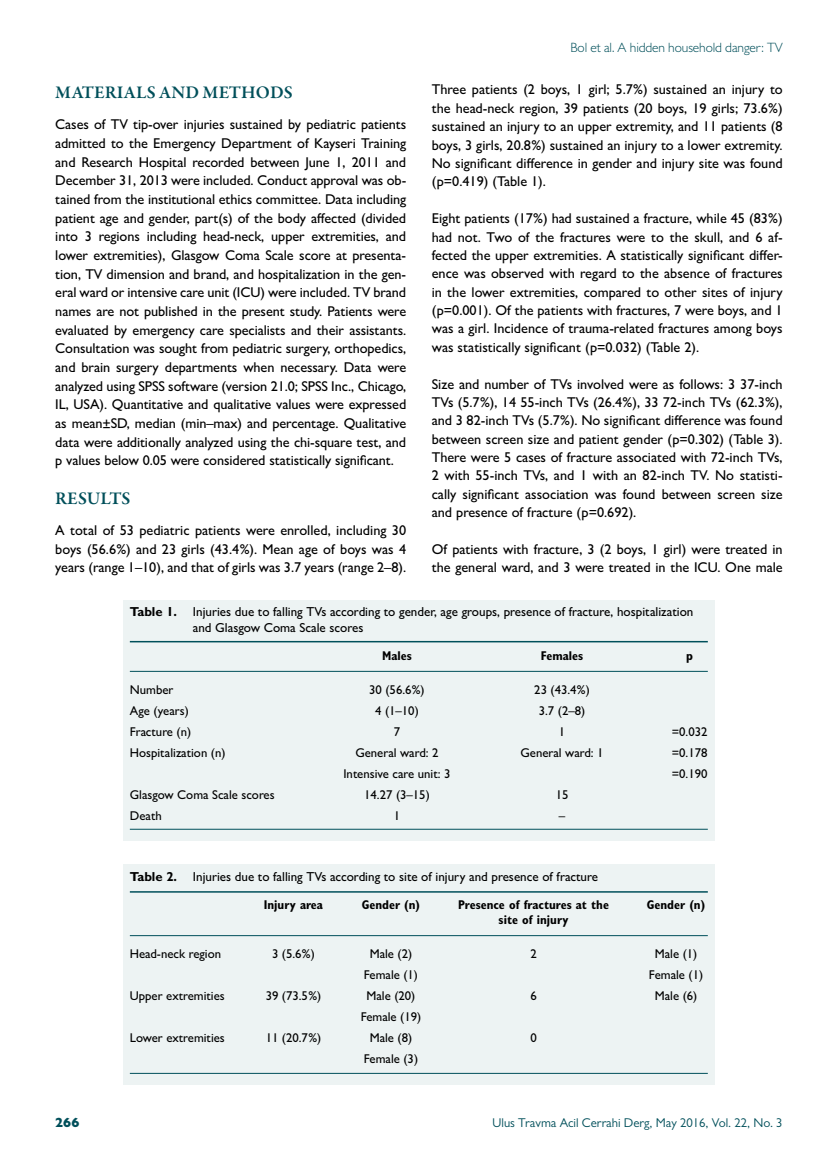
<style>
.page{position:relative;width:838px;height:1170px;background:#fff}
.page>*{position:absolute;margin:0;border:0;box-sizing:border-box;transform-origin:0 0}
.t1{font:600 18px "Garamond Premr Pro";letter-spacing:.005em;color:#004f5a}
.t2{font:500 14.25px/18.6px "Gill Sans MT Pro";color:#000;text-align:justify}
.t3{font:300 13.5px "Gill Sans MT Pro";letter-spacing:-.005em;color:#004f5a}
.t4{font:800 13.5px "Gill Sans MT Pro";color:#004f5a}
.t5{font:500 13.05px/15.6px "Gill Sans MT Pro";color:#000}
.t6{font:500 12.75px "Gill Sans MT Pro";color:#000}
.t7{font:700 condensed 12.75px "Gill Sans MT Pro";color:#000}
.t8{font:12.75px "Gill Sans MT Pro";color:#004f5a}
.s1{font-weight:700}
</style>
<div class="page">
<div style="left:123px;top:864px;width:591px;height:221px;background:#edf3f3"></div>
<hr style="left:130px;top:891px;width:578px;height:1px;background:#004f5a">
<hr style="left:130px;top:935px;width:578px;height:1px;background:#004f5a">
<hr style="left:130px;top:1072px;width:578px;height:1px;background:#004f5a">
<div style="left:123px;top:599px;width:591px;height:241px;background:#edf3f3"></div>
<hr style="left:130px;top:641px;width:578px;height:1px;background:#004f5a">
<hr style="left:130px;top:671px;width:578px;height:1px;background:#004f5a">
<hr style="left:130px;top:828px;width:578px;height:1px;background:#004f5a">
<p class="t1" style="left:55px;top:81px;width:239px">MATERIALS AND METHODS</p>
<p class="t2" style="left:55px;top:115px;width:352px">Cases of TV tip-over injuries sustained by pediatric patients admitted to the Emergency Department of Kayseri Training and Research Hospital recorded between June 1, 2011 and December 31, 2013 were included. Conduct approval was ob&shy;tained from the institutional ethics committee. Data including patient age and gender, part(s) of the body affected (divided into 3 regions including head-neck, upper extremities, and lower extremities), Glasgow Coma Scale score at presenta&shy;tion, TV dimension and brand, and hospitalization in the gen&shy;eral ward or intensive care unit (ICU) were included. TV brand names are not published in the present study. Patients were evaluated by emergency care specialists and their assistants.<br>Consultation was sought from pediatric surgery, orthopedics, and brain surgery departments when necessary. Data were analyzed using SPSS software (version 21.0; SPSS Inc., Chicago, IL, USA). Quantitative and qualitative values were expressed as mean±SD, median (min–max) and percentage. Qualitative data were additionally analyzed using the chi-square test, and p values below 0.05 were considered statistically significant.</p>
<p class="t1" style="left:55px;top:487px;width:77px">RESULTS</p>
<p class="t2" style="left:55px;top:521px;width:352px">A total of 53 pediatric patients were enrolled, including 30 boys (56.6%) and 23 girls (43.4%). Mean age of boys was 4 years (range 1–10), and that of girls was 3.7 years (range 2–8).</p>
<p class="t3" style="left:570px;top:39px;width:214px">Bol et al. A hidden household danger: TV</p>
<p class="t2" style="left:432px;top:80px;width:352px">Three patients (2 boys, 1 girl; 5.7%) sustained an injury to the head-neck region, 39 patients (20 boys, 19 girls; 73.6%) sustained an injury to an upper extremity, and 11 patients (8 boys, 3 girls, 20.8%) sustained an injury to a lower extremity.<br>No significant difference in gender and injury site was found (p=0.419) (Table 1).</p>
<p class="t2" style="left:432px;top:209px;width:352px">Eight patients (17%) had sustained a fracture, while 45 (83%) had not. Two of the fractures were to the skull, and 6 af&shy;fected the upper extremities. A statistically significant differ&shy;ence was observed with regard to the absence of fractures in the lower extremities, compared to other sites of injury (p=0.001). Of the patients with fractures, 7 were boys, and 1 was a girl. Incidence of trauma-related fractures among boys was statistically significant (p=0.032) (Table 2).</p>
<p class="t2" style="left:432px;top:374px;width:352px">Size and number of TVs involved were as follows: 3 37-inch TVs (5.7%), 14 55-inch TVs (26.4%), 33 72-inch TVs (62.3%), and 3 82-inch TVs (5.7%). No significant difference was found between screen size and patient gender (p=0.302) (Table 3).<br>There were 5 cases of fracture associated with 72-inch TVs, 2 with 55-inch TVs, and 1 with an 82-inch TV. No statisti&shy;cally significant association was found between screen size and presence of fracture (p=0.692).</p>
<p class="t2" style="left:432px;top:540px;width:352px">Of patients with fracture, 3 (2 boys, 1 girl) were treated in the general ward, and 3 were treated in the ICU. One male</p>
<p class="t5" style="left:193px;top:604px;width:502px;text-indent:-63px"><span class="s1">Table 1.</span> Injuries due to falling TVs according to gender, age groups, presence of fracture, hospitalization and Glasgow Coma Scale scores</p>
<p class="t7" style="left:382px;top:648px;width:31px">Males</p>
<p class="t7" style="left:541px;top:648px;width:44px">Females</p>
<p class="t7" style="left:686px;top:648px;width:8px">p</p>
<p class="t6" style="left:130px;top:681px;width:45px">Number</p>
<p class="t6" style="left:369px;top:681px;width:57px">30 (56.6%)</p>
<p class="t6" style="left:534px;top:681px;width:57px">23 (43.4%)</p>
<p class="t6" style="left:130px;top:702px;width:60px">Age (years)</p>
<p class="t6" style="left:375px;top:702px;width:45px">4 (1–10)</p>
<p class="t6" style="left:539px;top:702px;width:48px">3.7 (2–8)</p>
<p class="t6" style="left:130px;top:723px;width:63px">Fracture (n)</p>
<p class="t6" style="left:394px;top:723px;width:8px">7</p>
<p class="t6" style="left:559px;top:723px;width:8px">1</p>
<p class="t6" style="left:671px;top:723px;width:37px">=0.032</p>
<p class="t6" style="left:130px;top:744px;width:97px">Hospitalization (n)</p>
<p class="t6" style="left:355px;top:744px;width:85px">General ward: 2</p>
<p class="t6" style="left:520px;top:744px;width:85px">General ward: 1</p>
<p class="t6" style="left:671px;top:744px;width:37px">=0.178</p>
<p class="t6" style="left:343px;top:765px;width:109px">Intensive care unit: 3</p>
<p class="t6" style="left:671px;top:765px;width:37px">=0.190</p>
<p class="t6" style="left:130px;top:786px;width:146px">Glasgow Coma Scale scores</p>
<p class="t6" style="left:364px;top:786px;width:67px">14.27 (3–15)</p>
<p class="t6" style="left:555px;top:786px;width:14px">15</p>
<p class="t6" style="left:130px;top:807px;width:33px">Death</p>
<p class="t6" style="left:394px;top:807px;width:8px">1</p>
<p class="t6" style="left:559px;top:807px;width:8px">–</p>
<p class="t5" style="left:130px;top:868px;width:470px"><span class="s1">Table 2.</span> Injuries due to falling TVs according to site of injury and presence of fracture</p>
<p class="t7" style="left:264px;top:897px;width:61px">Injury area</p>
<p class="t7" style="left:362px;top:897px;width:60px">Gender (n)</p>
<p class="t7" style="left:458px;top:897px;width:152px">Presence of fractures at the</p>
<p class="t7" style="left:647px;top:897px;width:60px">Gender (n)</p>
<p class="t7" style="left:498px;top:912px;width:71px">site of injury</p>
<p class="t6" style="left:130px;top:946px;width:93px">Head-neck region</p>
<p class="t6" style="left:272px;top:946px;width:44px">3 (5.6%)</p>
<p class="t6" style="left:370px;top:946px;width:44px">Male (2)</p>
<p class="t6" style="left:530px;top:946px;width:8px">2</p>
<p class="t6" style="left:655px;top:946px;width:44px">Male (1)</p>
<p class="t6" style="left:364px;top:967px;width:56px">Female (1)</p>
<p class="t6" style="left:649px;top:967px;width:56px">Female (1)</p>
<p class="t6" style="left:130px;top:988px;width:96px">Upper extremities</p>
<p class="t6" style="left:266px;top:988px;width:57px">39 (73.5%)</p>
<p class="t6" style="left:366px;top:988px;width:50px">Male (20)</p>
<p class="t6" style="left:530px;top:988px;width:8px">6</p>
<p class="t6" style="left:655px;top:988px;width:44px">Male (6)</p>
<p class="t6" style="left:361px;top:1009px;width:62px">Female (19)</p>
<p class="t6" style="left:130px;top:1030px;width:96px">Lower extremities</p>
<p class="t6" style="left:266px;top:1030px;width:57px">11 (20.7%)</p>
<p class="t6" style="left:370px;top:1030px;width:44px">Male (8)</p>
<p class="t6" style="left:530px;top:1030px;width:8px">0</p>
<p class="t6" style="left:364px;top:1051px;width:56px">Female (3)</p>
<p class="t4" style="left:55px;top:1114px;width:26px">266</p>
<p class="t8" style="left:492px;top:1115px;width:291px">Ulus Travma Acil Cerrahi Derg, May 2016, Vol. 22, No. 3</p>
</div>
